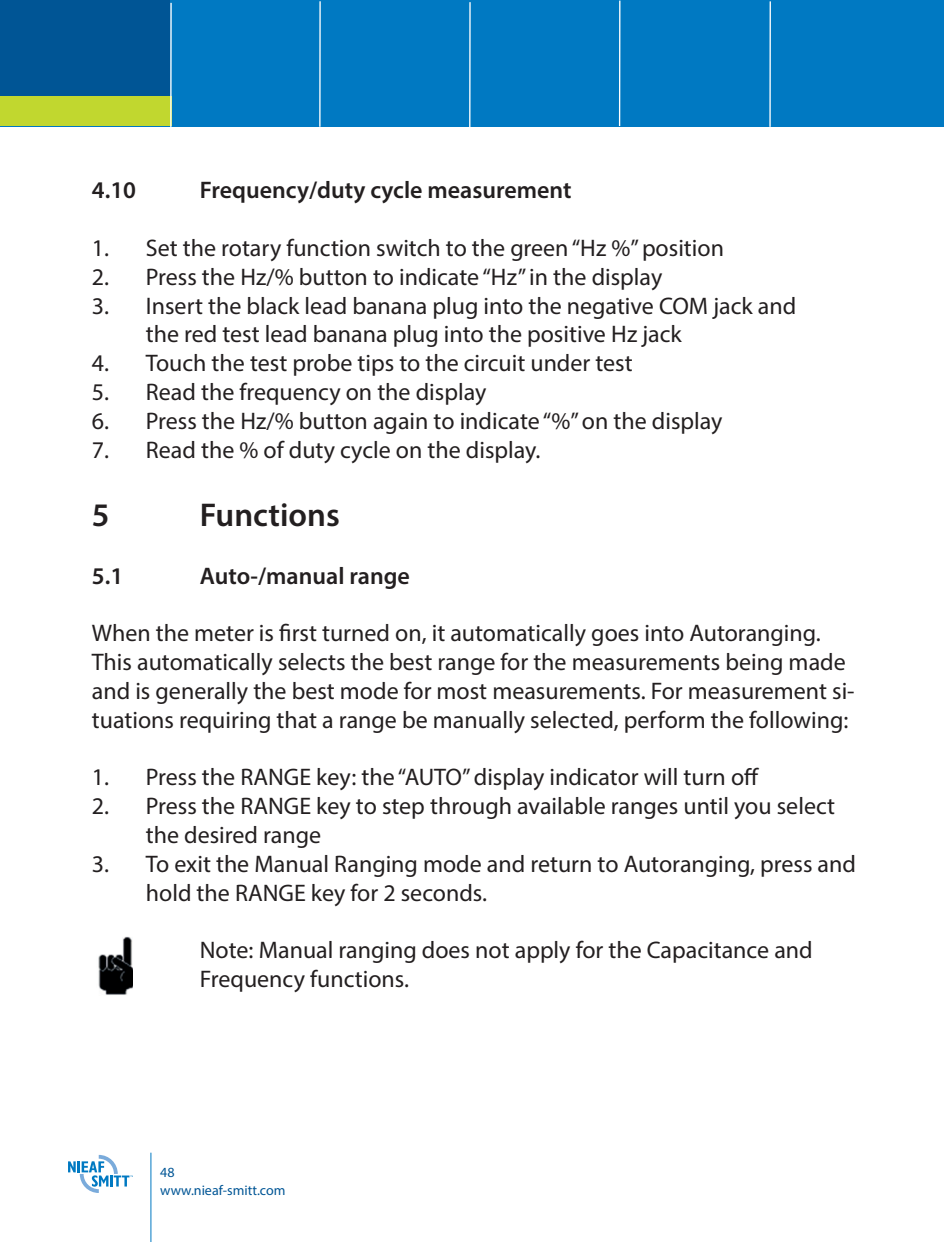
<style>
.page{position:relative;width:944px;height:1242px;background:#fff}
.page>*{position:absolute;margin:0;border:0;box-sizing:border-box;transform-origin:0 0}
.t1{font:600 33px "Myriad Pro";color:#231f20}
.t2{font:24px/28.8px "Myriad Pro";color:#231f20}
.t3{font:600 24px "Myriad Pro";color:#231f20}
.t4{font:14.1px/18px "Myriad Pro";color:#005595}
</style>
<div class="page">
<div style="left:0;top:0;width:944px;height:126px;background:#0079c2"></div>
<div style="left:0;top:0;width:170px;height:114px;background:#005595"></div>
<div style="left:0;top:96px;width:171px;height:30px;background:#c1d72f"></div>
<hr style="left:170px;top:3px;width:2px;height:125px;background:#fff">
<hr style="left:319px;top:1px;width:2px;height:126px;background:#fff">
<hr style="left:469px;top:2px;width:2px;height:126px;background:#fff">
<hr style="left:619px;top:1px;width:1px;height:125px;background:#fff">
<hr style="left:769px;top:1px;width:2px;height:126px;background:#fff">
<hr style="left:150px;top:1152px;width:1px;height:90px;background:#0079c2">
<svg style="left:68px;top:1154px;width:65px;height:39px"></svg>
<img style="left:98px;top:936px;width:35px;height:59px">
<p class="t3" style="left:92px;top:175px;width:46px">4.10</p>
<p class="t3" style="left:200px;top:175px;width:373px">Frequency/duty cycle measurement</p>
<p class="t2" style="left:92px;top:233px;width:634px">1. Set the rotary function switch to the green “Hz %” position</p>
<p class="t2" style="left:92px;top:262px;width:572px">2. Press the Hz/% button to indicate “Hz” in the display</p>
<p class="t2" style="left:146px;top:291px;width:652px;text-indent:-54px">3. Insert the black lead banana plug into the negative COM jack and the red test lead banana plug into the positive Hz jack</p>
<p class="t2" style="left:92px;top:348px;width:542px">4. Touch the test probe tips to the circuit under test</p>
<p class="t2" style="left:92px;top:377px;width:396px">5. Read the frequency on the display</p>
<p class="t2" style="left:92px;top:406px;width:632px">6. Press the Hz/% button again to indicate “%” on the display</p>
<p class="t2" style="left:92px;top:435px;width:450px">7. Read the % of duty cycle on the display.</p>
<h1 class="t1" style="left:92px;top:494px;width:19px">5</h1>
<h1 class="t1" style="left:200px;top:494px;width:142px">Functions</h1>
<p class="t3" style="left:92px;top:560px;width:33px">5.1</p>
<p class="t3" style="left:200px;top:560px;width:212px">Auto-/manual range</p>
<p class="t2" style="left:92px;top:618px;width:764px">When the meter is first turned on, it automatically goes into Autoranging.<br>This automatically selects the best range for the measurements being made and is generally the best mode for most measurements. For measurement si&shy;tuations requiring that a range be manually selected, perform the following:</p>
<p class="t2" style="left:92px;top:762px;width:669px">1. Press the RANGE key: the “AUTO” display indicator will turn off</p>
<p class="t2" style="left:146px;top:791px;width:691px;text-indent:-54px">2. Press the RANGE key to step through available ranges until you select the desired range</p>
<p class="t2" style="left:146px;top:849px;width:712px;text-indent:-54px">3. To exit the Manual Ranging mode and return to Autoranging, press and hold the RANGE key for 2 seconds.</p>
<p class="t2" style="left:200px;top:935px;width:614px">Note: Manual ranging does not apply for the Capacitance and<br>Frequency functions.</p>
<p class="t4" style="left:160px;top:1163px;width:127px">48 www.nieaf-smitt.com</p>
</div>
